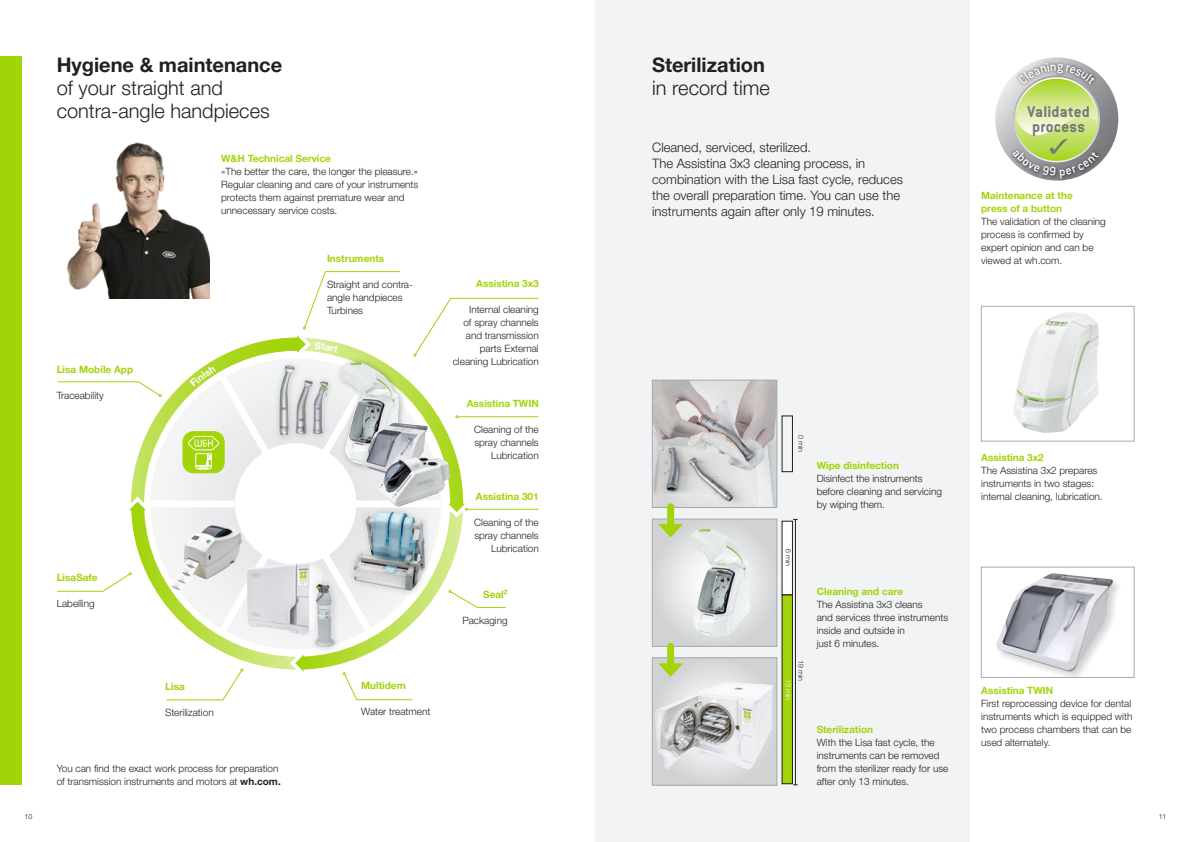
<style>
.page{position:relative;width:1191px;height:842px;background:#fff}
.page>*{position:absolute;margin:0;border:0;box-sizing:border-box;transform-origin:0 0}
.t1{font:20px/23px "Helvetica Neue World 45 Lt";color:#231f20}
.t2{font:700 20px "Helvetica Neue World 75";color:#231f20}
.t3{font:700 17.1px/15.3px "Conduit ITC Pro";letter-spacing:.01em;color:#76787b}
.t4{font:13px/16px "Helvetica Neue World 45 Lt";color:#231f20}
.t5{font:10px/13px "Helvetica Neue World 45 Lt";color:#231f20}
.t6{font:700 10px/13px "Helvetica Neue World 75";color:#a2d40a}
.t7{font:7px "Helvetica Neue World 45 Lt";color:#231f20}
.t8{font:7px "Helvetica Neue World 45 Lt";color:#fff}
.s1{font-family:"Helvetica Neue World 75";font-weight:700}
</style>
<div class="page">
<img style="left:67px;top:142px;width:143px;height:129px">
<div style="left:595px;top:0;width:374px;height:842px;background:#f2f3f4"></div>
<img style="left:1013px;top:312px;width:85px;height:121px">
<div style="left:981px;top:306px;width:153px;height:135px;border:1px solid #a8a9ad"></div>
<div style="left:994px;top:571px;width:129px;height:106px;background:#231f20;opacity:.2"></div>
<img style="left:996px;top:573px;width:117px;height:99px">
<div style="left:981px;top:567px;width:153px;height:110px;border:1px solid #a8a9ad"></div>
<div style="left:652px;top:658px;width:125px;height:127px;background:linear-gradient(to right,#d6d7d8,#d6d7d9)"></div>
<img style="left:655px;top:682px;width:118px;height:88px">
<div style="left:652px;top:658px;width:125px;height:127px;border:1px solid #a8a9ad"></div>
<svg style="left:654px;top:521px;width:121px;height:123px"></svg>
<img style="left:689px;top:529px;width:61px;height:108px">
<div style="left:652px;top:519px;width:125px;height:127px;border:1px solid #a8a9ad"></div>
<img style="left:654px;top:382px;width:121px;height:124px">
<div style="left:652px;top:380px;width:125px;height:128px;border:1px solid #a8a9ad"></div>
<svg style="left:782px;top:416px;width:10px;height:56px"></svg>
<div style="left:782px;top:595px;width:10px;height:189px;background:#a2d40a"></div>
<div style="left:782px;top:521px;width:10px;height:74px;background:#fff"></div>
<hr style="left:795px;top:519px;width:1px;height:266px;background:#231f20">
<div style="left:667px;top:646px;width:7px;height:23px;background:#a2d40a"></div>
<svg style="left:658px;top:663px;width:25px;height:14px"></svg>
<div style="left:667px;top:507px;width:7px;height:22px;background:#a2d40a"></div>
<svg style="left:658px;top:524px;width:25px;height:13px"></svg>
<div style="left:0;top:57px;width:21px;height:728px;background:#a2d40a"></div>
<hr style="left:467px;top:509px;width:72px;height:1px;background:#a2d40a">
<img style="left:1037px;top:57px;width:40px;height:4px">
<img style="left:996px;top:61px;width:121px;height:120px">
<svg style="left:57px;top:271px;width:481px;height:429px"></svg>
<svg style="left:1012px;top:62px;width:87px;height:117px;background:#bac893"></svg>
<h1 class="t2" style="left:57px;top:53px;width:227px">Hygiene &amp; maintenance</h1>
<h1 class="t1" style="left:57px;top:77px;width:214px">of your straight and contra-angle handpieces</h1>
<p class="t6" style="left:221px;top:152px;width:111px">W&amp;H Technical Service</p>
<p class="t5" style="left:221px;top:165px;width:199px">»The better the care, the longer the pleasure.« Regular cleaning and care of your instruments protects them against premature wear and unnecessary service costs.</p>
<p class="t6" style="left:57px;top:363px;width:78px">Lisa Mobile App</p>
<p class="t5" style="left:57px;top:389px;width:49px">Traceability</p>
<p class="t6" style="left:327px;top:252px;width:59px">Instruments</p>
<p class="t5" style="left:327px;top:278px;width:87px">Straight and contra&shy;angle handpieces<br>Turbines</p>
<p class="t6" style="left:57px;top:571px;width:42px">LisaSafe</p>
<p class="t5" style="left:57px;top:597px;width:39px">Labelling</p>
<p class="t6" style="left:165px;top:680px;width:21px">Lisa</p>
<p class="t5" style="left:165px;top:706px;width:50px">Sterilization</p>
<p class="t5" style="left:57px;top:762px;width:226px">You can find the exact work process for preparation of transmission instruments and motors at <span class="s1">wh.com.</span></p>
<p class="t6" style="left:361px;top:679px;width:46px">Multidem</p>
<p class="t5" style="left:361px;top:705px;width:71px">Water treatment</p>
<p class="t6" style="left:476px;top:277px;width:64px">Assistina 3x3</p>
<p class="t5" style="left:453px;top:303px;width:87px;text-align:right">Internal cleaning<br>of spray channels and transmission parts External cleaning Lubrication</p>
<p class="t6" style="left:467px;top:397px;width:74px">Assistina TWIN</p>
<p class="t5" style="left:474px;top:423px;width:66px;text-align:right">Cleaning of the spray channels<br>Lubrication</p>
<p class="t6" style="left:476px;top:490px;width:64px">Assistina 301</p>
<p class="t5" style="left:474px;top:516px;width:66px;text-align:right">Cleaning of the spray channels<br>Lubrication</p>
<p class="t6" style="left:483px;top:588px;width:26px">Seal²</p>
<p class="t5" style="left:462px;top:614px;width:47px">Packaging</p>
<h1 class="t2" style="left:652px;top:53px;width:114px">Sterilization</h1>
<h1 class="t1" style="left:652px;top:77px;width:119px">in record time</h1>
<h3 class="t4" style="left:652px;top:139px;width:252px">Cleaned, serviced, sterilized.<br>The Assistina 3x3 cleaning process, in combination with the Lisa fast cycle, reduces the overall preparation time. You can use the instruments again after only 19 minutes.</h3>
<h2 class="t3" style="left:1027px;top:104px;width:64px">Validated process</h2>
<p class="t6" style="left:981px;top:189px;width:93px">Maintenance at the press of a button</p>
<p class="t5" style="left:981px;top:215px;width:126px">The validation of the cleaning process is confirmed by expert opinion and can be viewed at wh.com.</p>
<p class="t7" style="left:805px;top:435px;width:18px;rotate:90deg">0 min</p>
<p class="t6" style="left:816px;top:459px;width:84px">Wipe disinfection</p>
<p class="t5" style="left:816px;top:472px;width:127px">Disinfect the instruments before cleaning and servicing by wiping them.</p>
<p class="t7" style="left:792px;top:549px;width:18px;rotate:90deg">6 min</p>
<p class="t7" style="left:805px;top:660px;width:22px;rotate:90deg">19 min</p>
<p class="t8" style="left:792px;top:679px;width:22px;rotate:90deg">13 min</p>
<p class="t6" style="left:816px;top:584px;width:88px">Cleaning and care</p>
<p class="t5" style="left:816px;top:597px;width:133px">The Assistina 3x3 cleans<br>and services three instruments inside and outside in<br>just 6 minutes.</p>
<p class="t6" style="left:816px;top:723px;width:58px">Sterilization</p>
<p class="t5" style="left:816px;top:736px;width:133px">With the Lisa fast cycle, the instruments can be removed from the sterilizer ready for use after only 13 minutes.</p>
<p class="t6" style="left:981px;top:451px;width:64px">Assistina 3x2</p>
<p class="t5" style="left:981px;top:464px;width:123px">The Assistina 3x2 prepares instruments in two stages: internal cleaning, lubrication.</p>
<p class="t6" style="left:981px;top:684px;width:73px">Assistina TWIN</p>
<p class="t5" style="left:981px;top:697px;width:153px">First reprocessing device for dental instruments which is equipped with two process chambers that can be used alternately.</p>
<p class="t7" style="left:24px;top:812px;width:9px">10</p>
<p class="t7" style="left:1158px;top:812px;width:9px">11</p>
</div>
